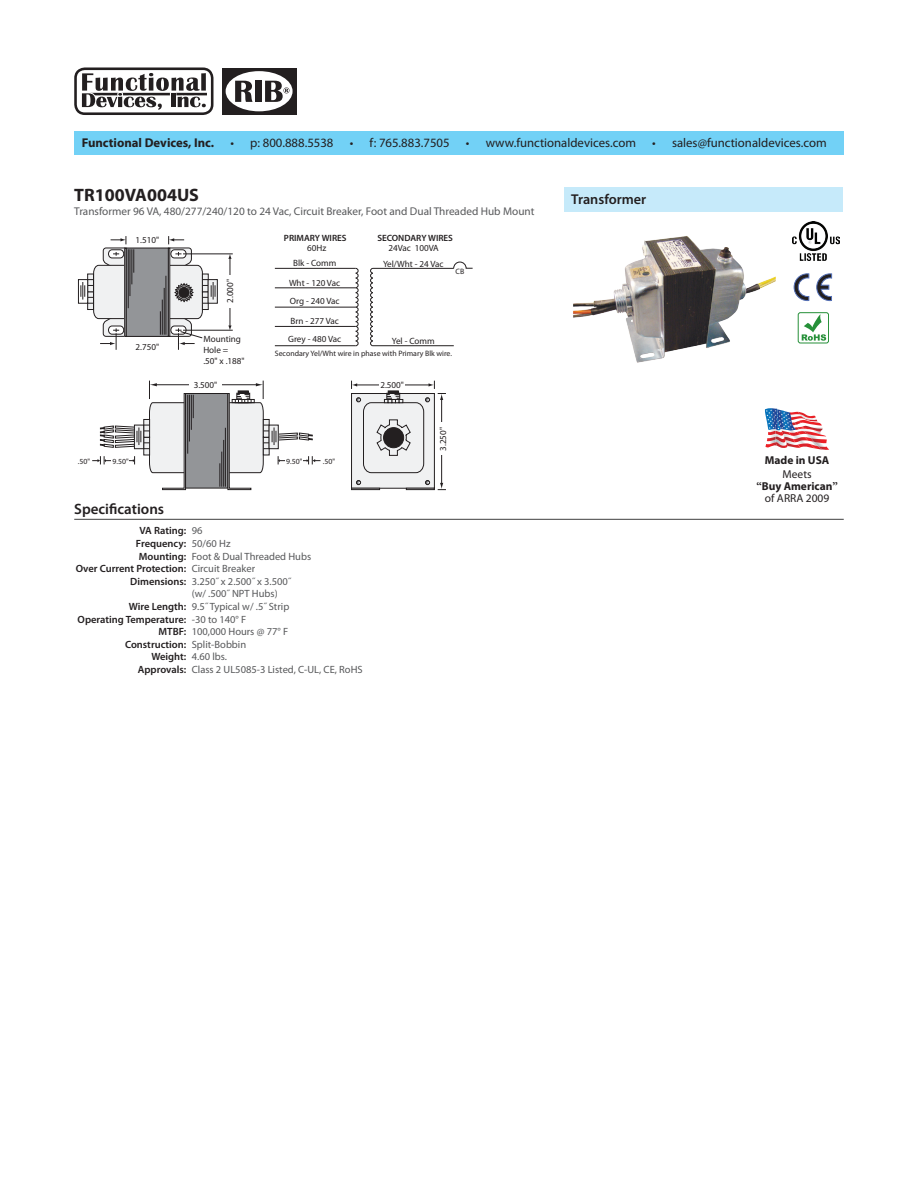
<style>
.page{position:relative;width:918px;height:1188px;background:#fff}
.page>*{position:absolute;margin:0;border:0;box-sizing:border-box;transform-origin:0 0}
.t1{font:700 18px "Myriad Pro";color:#231f20}
.t2{font:600 15px "Myriad Pro";color:#231f20}
.t3{font:600 14.25px "Myriad Pro";color:#231f20}
.t4{font:12.75px "Myriad Pro";color:#231f20}
.t5{font:700 12.75px "Myriad Pro";color:#231f20}
.t6{font:700 11.4px/14.7px "Myriad Pro";color:#231f20;text-align:center}
.t7{font:11.25px "Myriad Pro";color:#57585a}
.t8{font:10.5px "Myriad Pro";color:#57585a}
.t9{font:600 10.5px "Myriad Pro";color:#231f20}
.t10{font:9.15px/10.9px "Myriad Pro";color:#231f20}
.t11{font:600 9.15px "Myriad Pro";color:#231f20}
.t12{font:7.8px "Myriad Pro";color:#231f20}
.s1{font-weight:400}
.s2{font-family:"Adobe Garamond Pro"}
</style>
<div class="page">
<div style="left:126px;top:248px;width:42px;height:88px;background:#939598"></div>
<div style="left:126px;top:248px;width:43px;height:89px;border:1px solid #231f20"></div>
<div style="left:208px;top:279px;width:10px;height:25px;border:1px solid #231f20"></div>
<div style="left:352px;top:394px;width:82px;height:94px;background:#f0f1f2"></div>
<div style="left:351px;top:393px;width:84px;height:96px;border:1px solid #231f20"></div>
<div style="left:186px;top:394px;width:42px;height:94px;background:#939598"></div>
<div style="left:185px;top:393px;width:43px;height:95px;border:1px solid #231f20"></div>
<hr style="left:230px;top:258px;width:1px;height:69px;background:#231f20">
<svg style="left:228px;top:255px;width:4px;height:4px"></svg>
<hr style="left:183px;top:254px;width:50px;height:1px;background:#231f20">
<hr style="left:183px;top:330px;width:50px;height:1px;background:#231f20">
<hr style="left:441px;top:399px;width:1px;height:85px;background:#231f20">
<svg style="left:438px;top:483px;width:8px;height:7px"></svg>
<svg style="left:80px;top:285px;width:1px;height:12px"></svg>
<div style="left:78px;top:279px;width:10px;height:25px;border:1px solid #231f20"></div>
<svg style="left:81px;top:236px;width:53px;height:114px"></svg>
<div style="left:223px;top:275px;width:12px;height:32px;background:#fff"></div>
<svg style="left:425px;top:480px;width:5px;height:5px"></svg>
<svg style="left:356px;top:480px;width:5px;height:5px"></svg>
<svg style="left:351px;top:381px;width:95px;height:92px"></svg>
<hr style="left:275px;top:268px;width:81px;height:1px;background:#231f20">
<hr style="left:373px;top:268px;width:81px;height:1px;background:#231f20">
<hr style="left:275px;top:345px;width:81px;height:1px;background:#231f20">
<hr style="left:373px;top:345px;width:81px;height:1px;background:#231f20">
<hr style="left:275px;top:287px;width:81px;height:1px;background:#231f20">
<hr style="left:275px;top:307px;width:81px;height:1px;background:#231f20">
<hr style="left:275px;top:326px;width:81px;height:1px;background:#231f20">
<svg style="left:355px;top:267px;width:4px;height:80px"></svg>
<svg style="left:370px;top:267px;width:4px;height:80px"></svg>
<svg style="left:92px;top:381px;width:102px;height:109px"></svg>
<svg style="left:220px;top:381px;width:100px;height:109px"></svg>
<div style="left:124px;top:248px;width:2px;height:89px;border:1px solid #231f20"></div>
<div style="left:351px;top:488px;width:29px;height:2px;border:1px solid #231f20"></div>
<div style="left:406px;top:488px;width:29px;height:2px;border:1px solid #231f20"></div>
<svg style="left:160px;top:236px;width:56px;height:114px"></svg>
<svg style="left:453px;top:261px;width:20px;height:8px"></svg>
<svg style="left:765px;top:408px;width:64px;height:42px"></svg>
<div style="left:222px;top:68px;width:74px;height:47px;background:#231f20"></div>
<div style="left:226px;top:71px;width:67px;height:40px;background:#fff;border-radius:50%"></div>
<svg style="left:235px;top:81px;width:18px;height:21px"></svg>
<div style="left:255px;top:81px;width:6px;height:21px;background:#231f20"></div>
<svg style="left:265px;top:81px;width:24px;height:21px"></svg>
<svg style="left:74px;top:68px;width:140px;height:47px"></svg>
<div style="left:74px;top:131px;width:770px;height:23px;background:#72d1f6"></div>
<div style="left:565px;top:188px;width:278px;height:24px;background:#c6eafa"></div>
<hr style="left:74px;top:519px;width:770px;height:1px;background:#3e3e3f">
<img style="left:792px;top:222px;width:48px;height:38px">
<svg style="left:817px;top:274px;width:15px;height:27px"></svg>
<svg style="left:794px;top:274px;width:15px;height:27px"></svg>
<svg style="left:802px;top:314px;width:24px;height:27px"></svg>
<div style="left:798px;top:312px;width:31px;height:31px;border:1px solid #269039;border-radius:2px"></div>
<img style="left:573px;top:236px;width:203px;height:127px">
<p class="t5" style="left:82px;top:134px;width:134px">Functional Devices, Inc.</p>
<p class="t4" style="left:230px;top:135px;width:105px">• p: 800.888.5538</p>
<p class="t4" style="left:350px;top:135px;width:101px">• f: 765.883.7505</p>
<p class="t4" style="left:466px;top:135px;width:172px">• www.functionaldevices.com</p>
<p class="t4" style="left:652px;top:135px;width:176px">• sales@functionaldevices.com</p>
<p class="t1" style="left:74px;top:183px;width:126px">TR100VA004US</p>
<p class="t7" style="left:74px;top:204px;width:462px">Transformer 96 VA, 480/277/240/120 to 24 Vac, Circuit Breaker, Foot and Dual Threaded Hub Mount</p>
<p class="t10" style="left:136px;top:234px;width:25px">1.510"</p>
<p class="t10" style="left:136px;top:341px;width:25px">2.750"</p>
<p class="t12" style="left:78px;top:456px;width:14px">.50"</p>
<p class="t12" style="left:113px;top:456px;width:18px">9.50"</p>
<p class="t11" style="left:284px;top:232px;width:64px">PRIMARY WIRES</p>
<p class="t11" style="left:377px;top:232px;width:77px">SECONDARY WIRES</p>
<p class="t10" style="left:307px;top:242px;width:21px">60Hz</p>
<p class="t10" style="left:388px;top:242px;width:52px">24Vac 100VA</p>
<p class="t10" style="left:293px;top:257px;width:45px">Blk - Comm</p>
<p class="t10" style="left:383px;top:258px;width:62px">Yel/Wht - 24 Vac</p>
<p class="t12" style="left:456px;top:267px;width:10px">CB</p>
<p class="t10" style="left:224px;top:303px;width:25px;rotate:-90deg">2.000"</p>
<p class="t10" style="left:289px;top:277px;width:53px">Wht - 120 Vac</p>
<p class="t10" style="left:290px;top:295px;width:51px">Org - 240 Vac</p>
<p class="t10" style="left:291px;top:316px;width:50px">Brn - 277 Vac</p>
<p class="t10" style="left:203px;top:333px;width:43px">Mounting<br>Hole = .50" x .188"</p>
<p class="t10" style="left:288px;top:333px;width:55px">Grey - 480 Vac</p>
<p class="t10" style="left:392px;top:335px;width:44px">Yel - Comm</p>
<p class="t12" style="left:275px;top:349px;width:179px">Secondary Yel/Wht wire in phase with Primary Blk wire.</p>
<p class="t10" style="left:194px;top:379px;width:25px">3.500"</p>
<p class="t10" style="left:380px;top:379px;width:25px">2.500"</p>
<p class="t10" style="left:437px;top:451px;width:25px;rotate:-90deg">3.250"</p>
<p class="t12" style="left:286px;top:456px;width:18px">9.50"</p>
<p class="t12" style="left:323px;top:456px;width:14px">.50"</p>
<p class="t2" style="left:74px;top:499px;width:91px">Specifications</p>
<p class="t9" style="left:140px;top:524px;width:48px">VA Rating:</p>
<p class="t9" style="left:136px;top:537px;width:52px">Frequency:</p>
<p class="t9" style="left:139px;top:549px;width:49px">Mounting:</p>
<p class="t9" style="left:76px;top:562px;width:112px">Over Current Protection:</p>
<p class="t9" style="left:130px;top:575px;width:58px">Dimensions:</p>
<p class="t9" style="left:129px;top:600px;width:59px">Wire Length:</p>
<p class="t9" style="left:78px;top:612px;width:110px">Operating Temperature:</p>
<p class="t9" style="left:159px;top:625px;width:29px">MTBF:</p>
<p class="t9" style="left:125px;top:638px;width:63px">Construction:</p>
<p class="t9" style="left:151px;top:650px;width:36px">Weight:</p>
<p class="t9" style="left:138px;top:663px;width:50px">Approvals:</p>
<p class="t8" style="left:192px;top:524px;width:12px">96</p>
<p class="t8" style="left:192px;top:537px;width:40px">50/60 Hz</p>
<p class="t8" style="left:192px;top:550px;width:121px">Foot &amp; Dual Threaded Hubs</p>
<p class="t8" style="left:192px;top:562px;width:65px">Circuit Breaker</p>
<p class="t8" style="left:192px;top:575px;width:101px">3.250˝ x 2.500˝ x 3.500˝</p>
<p class="t8" style="left:192px;top:587px;width:87px">(w/ .500˝ NPT Hubs)</p>
<p class="t8" style="left:192px;top:600px;width:99px">9.5˝ Typical w/ .5˝ Strip</p>
<p class="t8" style="left:192px;top:613px;width:56px">-30 to 140° F</p>
<p class="t8" style="left:192px;top:625px;width:98px">100,000 Hours @ 77° F</p>
<p class="t8" style="left:192px;top:638px;width:56px">Split-Bobbin</p>
<p class="t8" style="left:192px;top:650px;width:37px">4.60 lbs.</p>
<p class="t8" style="left:192px;top:663px;width:172px">Class 2 UL5085-3 Listed, C-UL, CE, RoHS</p>
<p class="t3" style="left:571px;top:190px;width:77px">Transformer</p>
<p class="t6" style="left:765px;top:452px;width:66px">Made in USA<br><span class="s1">Meets</span></p>
<p class="t6" style="left:756px;top:480px;width:83px;line-height:12.5px"><span class="s2">“</span>Buy American<span class="s2">” </span><span class="s1">of ARRA 2009</span></p>
</div>
